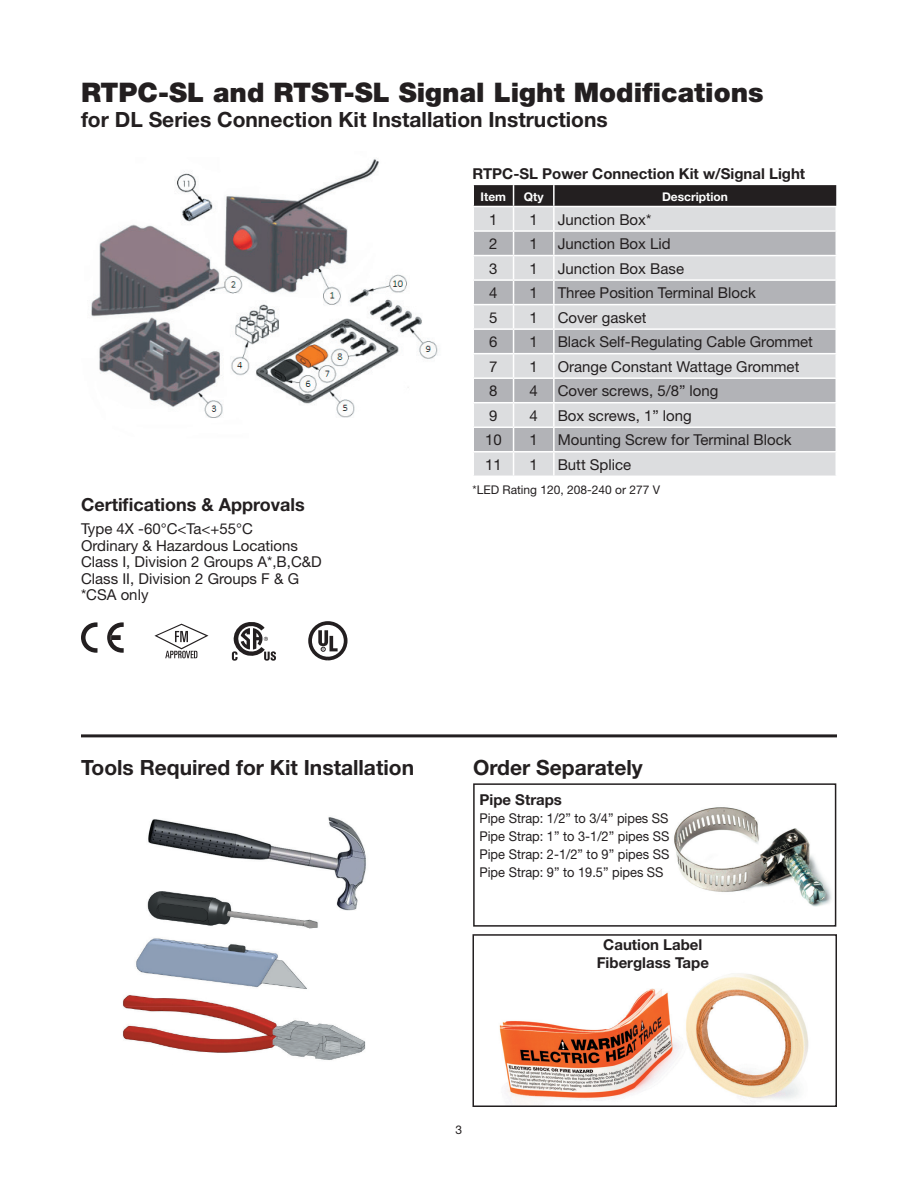
<style>
.page{position:relative;width:918px;height:1188px;background:#fff}
.page>*{position:absolute;margin:0;border:0;box-sizing:border-box;transform-origin:0 0}
.t1{font:900 27px "Helvetica Neue";color:#231f20}
.t2{font:700 21px "Helvetica Neue";color:#231f20}
.t3{font:700 18px "Helvetica Neue";color:#231f20}
.t4{font:15px/16.5px "Helvetica Neue";color:#231f20}
.t5{font:700 15px/18px "Helvetica Neue";color:#231f20;text-align:center}
.t6{font:13.5px/18px "Helvetica Neue";color:#231f20;text-align:justify;scale:.95 1}
.t7{font:12px "Helvetica Neue";color:#231f20}
.t8{font:700 12px "Helvetica Neue";color:#fff}
</style>
<div class="page">
<svg style="left:473px;top:185px;width:364px;height:291px;background:#c4c5c7"></svg>
<hr style="left:81px;top:734px;width:756px;height:3px;background:#231f20">
<img style="left:91px;top:158px;width:347px;height:260px">
<img style="left:123px;top:817px;width:243px;height:243px">
<img style="left:674px;top:801px;width:163px;height:105px">
<img style="left:499px;top:973px;width:310px;height:131px">
<div style="left:472px;top:934px;width:365px;height:173px;border:2px solid #231f20"></div>
<div style="left:473px;top:783px;width:363px;height:144px;border:2px solid #231f20"></div>
<svg style="left:232px;top:622px;width:44px;height:39px"></svg>
<svg style="left:154px;top:624px;width:54px;height:34px"></svg>
<svg style="left:318px;top:630px;width:20px;height:21px"></svg>
<div style="left:308px;top:621px;width:40px;height:39px;border:4px solid #231f20;border-radius:50%"></div>
<svg style="left:81px;top:622px;width:17px;height:31px"></svg>
<svg style="left:107px;top:622px;width:17px;height:31px"></svg>
<h1 class="t1" style="left:81px;top:76px;width:684px">RTPC-SL and RTST-SL Signal Light Modifications</h1>
<h2 class="t2" style="left:81px;top:106px;width:528px">for DL Series Connection Kit Installation Instructions</h2>
<p class="t3" style="left:81px;top:493px;width:225px">Certifications &amp; Approvals</p>
<p class="t4" style="left:81px;top:520px;width:242px">Type 4X -60°C&lt;Ta&lt;+55°C<br>Ordinary &amp; Hazardous Locations<br>Class I, Division 2 Groups A*,B,C&amp;D<br>Class II, Division 2 Groups F &amp; G *CSA only</p>
<p class="t5" style="left:472px;top:164px;width:334px">RTPC-SL Power Connection Kit w/Signal Light</p>
<p class="t8" style="left:481px;top:189px;width:27px">Item</p>
<p class="t8" style="left:524px;top:189px;width:21px">Qty</p>
<p class="t8" style="left:662px;top:189px;width:67px">Description</p>
<p class="t4" style="left:489px;top:211px;width:10px">1</p>
<p class="t4" style="left:530px;top:211px;width:10px">1</p>
<p class="t4" style="left:558px;top:211px;width:95px">Junction Box*</p>
<p class="t4" style="left:489px;top:235px;width:10px">2</p>
<p class="t4" style="left:530px;top:235px;width:10px">1</p>
<p class="t4" style="left:558px;top:235px;width:115px">Junction Box Lid</p>
<p class="t4" style="left:489px;top:260px;width:10px">3</p>
<p class="t4" style="left:530px;top:260px;width:10px">1</p>
<p class="t4" style="left:558px;top:260px;width:128px">Junction Box Base</p>
<p class="t4" style="left:489px;top:284px;width:10px">4</p>
<p class="t4" style="left:530px;top:284px;width:10px">1</p>
<p class="t4" style="left:558px;top:284px;width:200px">Three Position Terminal Block</p>
<p class="t4" style="left:489px;top:309px;width:10px">5</p>
<p class="t4" style="left:530px;top:309px;width:10px">1</p>
<p class="t4" style="left:558px;top:309px;width:90px">Cover gasket</p>
<p class="t4" style="left:489px;top:334px;width:10px">6</p>
<p class="t4" style="left:530px;top:334px;width:10px">1</p>
<p class="t4" style="left:558px;top:334px;width:257px">Black Self-Regulating Cable Grommet</p>
<p class="t4" style="left:489px;top:358px;width:10px">7</p>
<p class="t4" style="left:530px;top:358px;width:10px">1</p>
<p class="t4" style="left:558px;top:358px;width:243px">Orange Constant Wattage Grommet</p>
<p class="t4" style="left:489px;top:383px;width:10px">8</p>
<p class="t4" style="left:530px;top:383px;width:10px">4</p>
<p class="t4" style="left:558px;top:383px;width:162px">Cover screws, 5/8” long</p>
<p class="t4" style="left:489px;top:407px;width:10px">9</p>
<p class="t4" style="left:530px;top:407px;width:10px">4</p>
<p class="t4" style="left:558px;top:407px;width:136px">Box screws, 1” long</p>
<p class="t4" style="left:485px;top:432px;width:18px">10</p>
<p class="t4" style="left:530px;top:432px;width:10px">1</p>
<p class="t4" style="left:558px;top:432px;width:235px">Mounting Screw for Terminal Block</p>
<p class="t4" style="left:485px;top:456px;width:18px">11</p>
<p class="t4" style="left:530px;top:456px;width:10px">1</p>
<p class="t4" style="left:558px;top:456px;width:75px">Butt Splice</p>
<p class="t7" style="left:472px;top:483px;width:189px">*LED Rating 120, 208-240 or 277 V</p>
<h2 class="t2" style="left:81px;top:754px;width:335px">Tools Required for Kit Installation</h2>
<h2 class="t2" style="left:473px;top:754px;width:171px">Order Separately</h2>
<p class="t5" style="left:480px;top:790px;width:84px">Pipe Straps</p>
<p class="t6" style="left:480px;top:809px;width:201px">Pipe Strap: 1/2” to 3/4” pipes SS Pipe Strap: 1” to 3-1/2” pipes SS Pipe Strap: 2-1/2” to 9” pipes SS Pipe Strap: 9” to 19.5” pipes SS</p>
<p class="t5" style="left:597px;top:935px;width:114px">Caution Label<br>Fiberglass Tape</p>
<p class="t7" style="left:456px;top:1122px;width:8px">3</p>
</div>
